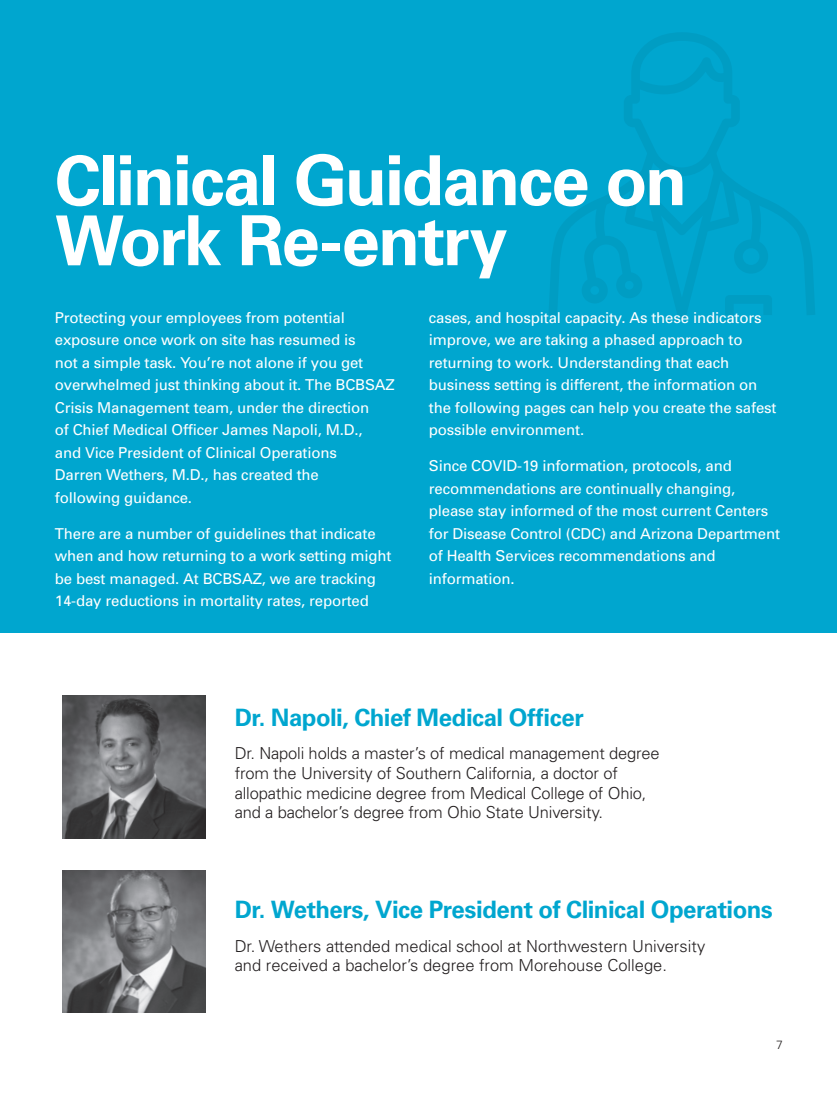
<style>
.page{position:relative;width:837px;height:1094px;background:#fff}
.page>*{position:absolute;margin:0;border:0;box-sizing:border-box;transform-origin:0 0}
.t1{font:700 69px/60px "Univers";letter-spacing:-.03em;color:#fff}
.t2{font:700 24px "Univers";letter-spacing:-.02em;color:#00a6cf}
.t3{font:300 16.5px/19.8px "Univers";letter-spacing:-.01em;color:#231f20}
.t4{font:15px/22.5px "Univers";letter-spacing:-.01em;color:#fff}
.t5{font:300 12px "Univers";color:#231f20}
</style>
<div class="page">
<div style="left:0;top:0;width:837px;height:633px;background:#00a6cf"></div>
<svg style="left:549px;top:202px;width:266px;height:117px"></svg>
<svg style="left:582px;top:33px;width:190px;height:282px"></svg>
<img style="left:63px;top:696px;width:142px;height:142px">
<img style="left:63px;top:870px;width:142px;height:142px">
<h1 class="t1" style="left:55px;top:151px;width:634px">Clinical Guidance on<br>Work Re-entry</h1>
<p class="t4" style="left:55px;top:306px;width:341px">Protecting your employees from potential exposure once work on site has resumed is<br>not a simple task. You’re not alone if you get overwhelmed just thinking about it. The BCBSAZ Crisis Management team, under the direction<br>of Chief Medical Officer James Napoli, M.D.,<br>and Vice President of Clinical Operations<br>Darren Wethers, M.D., has created the<br>following guidance.</p>
<p class="t4" style="left:55px;top:522px;width:338px">There are a number of guidelines that indicate when and how returning to a work setting might be best managed. At BCBSAZ, we are tracking 14-day reductions in mortality rates, reported</p>
<p class="t4" style="left:429px;top:306px;width:349px">cases, and hospital capacity. As these indicators improve, we are taking a phased approach to returning to work. Understanding that each business setting is different, the information on the following pages can help you create the safest possible environment.</p>
<p class="t4" style="left:429px;top:454px;width:353px">Since COVID-19 information, protocols, and recommendations are continually changing, please stay informed of the most current Centers for Disease Control (CDC) and Arizona Department of Health Services recommendations and information.</p>
<h2 class="t2" style="left:235px;top:703px;width:350px">Dr. Napoli, Chief Medical Officer</h2>
<p class="t3" style="left:235px;top:743px;width:426px">Dr. Napoli holds a master’s of medical management degree from the University of Southern California, a doctor of allopathic medicine degree from Medical College of Ohio, and a bachelor’s degree from Ohio State University.</p>
<h2 class="t2" style="left:235px;top:895px;width:540px">Dr. Wethers, Vice President of Clinical Operations</h2>
<p class="t3" style="left:235px;top:935px;width:472px">Dr. Wethers attended medical school at Northwestern University and received a bachelor’s degree from Morehouse College.</p>
<p class="t5" style="left:776px;top:1038px;width:8px">7</p>
</div>
